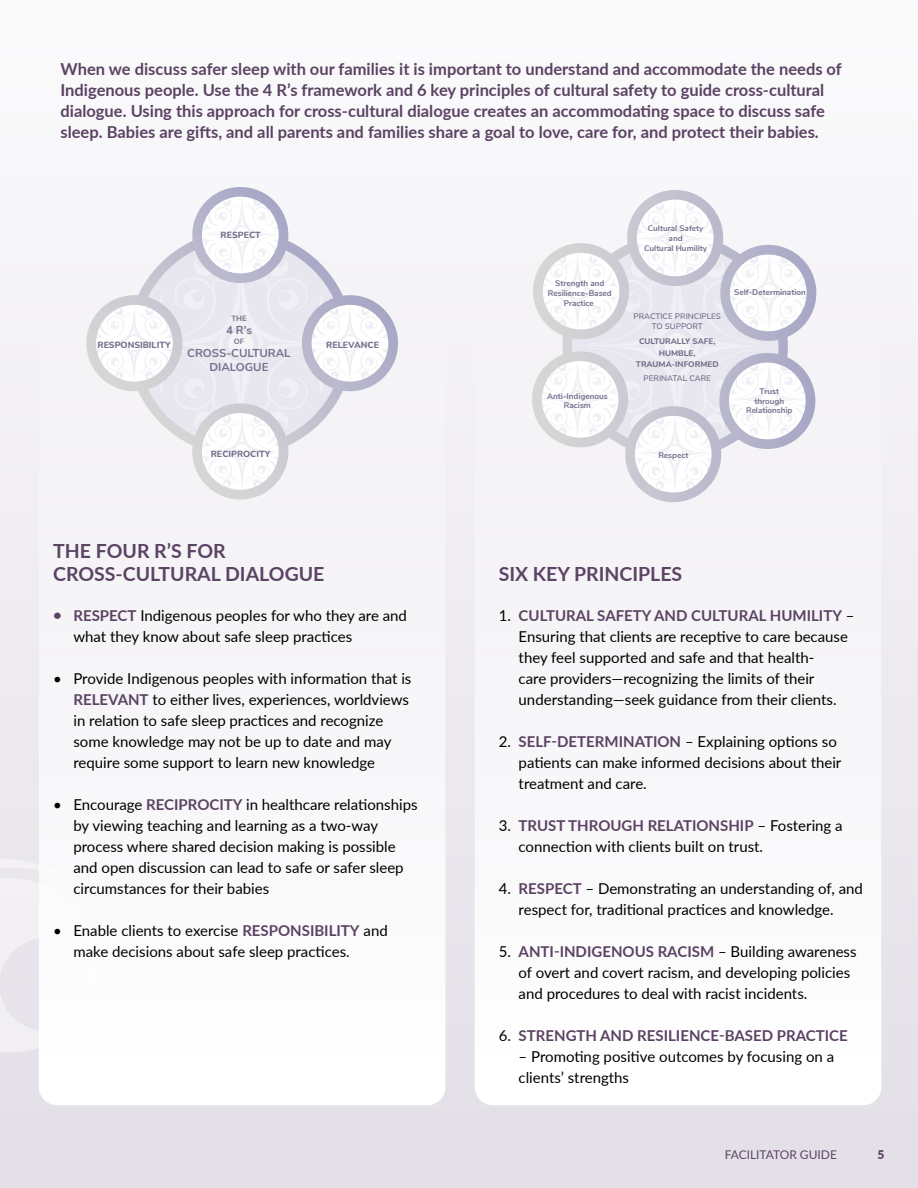
<style>
.page{position:relative;width:918px;height:1188px;background:#fff}
.page>*{position:absolute;margin:0;border:0;box-sizing:border-box;transform-origin:0 0}
.t1{font:700 19.5px/23.4px "Lato";color:#5b4363}
.t2{font:700 16.5px/21px "Lato";color:#5b4363}
.t3{font:15px/21px "Lato";color:#000}
.t4{font:700 15px "Lato";color:#5b4363}
.t5{font:12px "Lato";color:#5b4363}
.t6{font:900 12px "Lato";color:#5b4363}
.t7{font:700 11.4px/13.6px "Nunito";color:#76708c;text-align:center}
.t8{font:800 8.85px "Nunito";color:#76708c}
.t9{font:700 8.1px/9.8px "Nunito Sans";color:#76708c;text-align:center}
.t10{font:600 8.1px/9.8px "Nunito";color:#76708c;text-align:center}
.t11{font:800 8.1px/11.4px "Nunito";color:#76708c;text-align:center}
.t12{font:700 7.65px "Nunito";color:#76708c}
.s1{font-weight:700;color:#5b4363}
.s2{font-weight:400;color:#000}
</style>
<div class="page">
<div style="left:0;top:0;width:918px;height:1188px;background:linear-gradient(to bottom,#fbfafb,#e3dfe7)"></div>
<div style="left:39px;top:47px;width:406px;height:1058px;background:#f7f6f8;border-radius:18px"></div>
<div style="left:475px;top:47px;width:406px;height:1058px;background:#f8f7f9;border-radius:18px"></div>
<svg style="left:0;top:806px;width:190px;height:382px"></svg>
<svg style="left:86px;top:187px;width:312px;height:312px"></svg>
<svg style="left:532px;top:190px;width:285px;height:312px"></svg>
<p class="t2" style="left:60px;top:58px;width:783px">When we discuss safer sleep with our families it is important to understand and accommodate the needs of Indigenous people. Use the 4 R’s framework and 6 key principles of cultural safety to guide cross-cultural dialogue. Using this approach for cross-cultural dialogue creates an accommodating space to discuss safe sleep. Babies are gifts, and all parents and families share a goal to love, care for, and protect their babies.</p>
<p class="t8" style="left:221px;top:229px;width:42px">RESPECT</p>
<p class="t12" style="left:231px;top:313px;width:17px">THE</p>
<p class="t7" style="left:226px;top:323px;width:27px">4 R’s</p>
<p class="t12" style="left:234px;top:336px;width:12px">OF</p>
<p class="t7" style="left:187px;top:346px;width:105px">CROSS-CULTURAL<br>DIALOGUE</p>
<p class="t8" style="left:97px;top:339px;width:75px">RESPONSIBILITY</p>
<p class="t8" style="left:326px;top:339px;width:54px">RELEVANCE</p>
<p class="t8" style="left:211px;top:448px;width:61px">RECIPROCITY</p>
<h1 class="t1" style="left:53px;top:538px;width:273px">THE FOUR R’S FOR<br>CROSS-CULTURAL DIALOGUE</h1>
<p class="t3" style="left:73px;top:604px;width:335px;text-indent:-20px"><span class="s1">• RESPECT</span> Indigenous peoples for who they are and what they know about safe sleep practices</p>
<p class="t3" style="left:73px;top:667px;width:340px;text-indent:-20px">• Provide Indigenous peoples with information that is <span class="s1">RELEVANT</span> to either lives, experiences, worldviews in relation to safe sleep practices and recognize some knowledge may not be up to date and may require some support to learn new knowledge</p>
<p class="t3" style="left:73px;top:793px;width:346px;text-indent:-20px">• Encourage <span class="s1">RECIPROCITY</span> in healthcare relationships by viewing teaching and learning as a two-way process where shared decision making is possible and open discussion can lead to safe or safer sleep circumstances for their babies</p>
<p class="t3" style="left:73px;top:919px;width:316px;text-indent:-20px">• Enable clients to exercise <span class="s1">RESPONSIBILITY</span> and make decisions about safe sleep practices.</p>
<p class="t9" style="left:548px;top:278px;width:65px">Strength and<br>Resilience-Based<br>Practice</p>
<p class="t9" style="left:547px;top:391px;width:62px">Anti-Indigenous<br>Racism</p>
<p class="t9" style="left:644px;top:223px;width:65px">Cultural Safety and<br>Cultural Humility</p>
<p class="t10" style="left:634px;top:311px;width:89px">PRACTICE PRINCIPLES<br>TO SUPPORT</p>
<p class="t11" style="left:636px;top:336px;width:84px">CULTURALLY SAFE,<br>HUMBLE,<br>TRAUMA-INFORMED</p>
<p class="t10" style="left:644px;top:373px;width:69px">PERINATAL CARE</p>
<p class="t9" style="left:734px;top:287px;width:73px">Self-Determination</p>
<p class="t9" style="left:746px;top:386px;width:48px">Trust through<br>Relationship</p>
<p class="t9" style="left:658px;top:450px;width:32px">Respect</p>
<h1 class="t1" style="left:499px;top:562px;width:185px">SIX KEY PRINCIPLES</h1>
<p class="t3" style="left:519px;top:604px;width:338px;text-indent:-20px">1. <span class="s1">CULTURAL SAFETY AND CULTURAL HUMILITY</span> – Ensuring that clients are receptive to care because they feel supported and safe and that health-<br>care providers—recognizing the limits of their understanding—seek guidance from their clients.</p>
<p class="t3" style="left:519px;top:730px;width:324px;text-indent:-20px">2. <span class="s1">SELF-DETERMINATION</span> – Explaining options so patients can make informed decisions about their treatment and care.</p>
<p class="t3" style="left:519px;top:814px;width:326px;text-indent:-20px">3. <span class="s1">TRUST THROUGH RELATIONSHIP</span> – Fostering a connection with clients built on trust.</p>
<p class="t3" style="left:519px;top:877px;width:346px;text-indent:-20px">4. <span class="s1">RESPECT</span> – Demonstrating an understanding of, and respect for, traditional practices and knowledge.</p>
<p class="t3" style="left:519px;top:940px;width:339px;text-indent:-20px">5. <span class="s1">ANTI-INDIGENOUS RACISM</span> – Building awareness of overt and covert racism, and developing policies and procedures to deal with racist incidents.</p>
<p class="t4" style="left:499px;top:1024px;width:351px"><span class="s2">6.</span> STRENGTH AND RESILIENCE-BASED PRACTICE</p>
<p class="t3" style="left:519px;top:1045px;width:317px">– Promoting positive outcomes by focusing on a clients’ strengths</p>
<p class="t5" style="left:725px;top:1146px;width:114px">FACILITATOR GUIDE</p>
<p class="t6" style="left:878px;top:1146px;width:8px">5</p>
</div>
